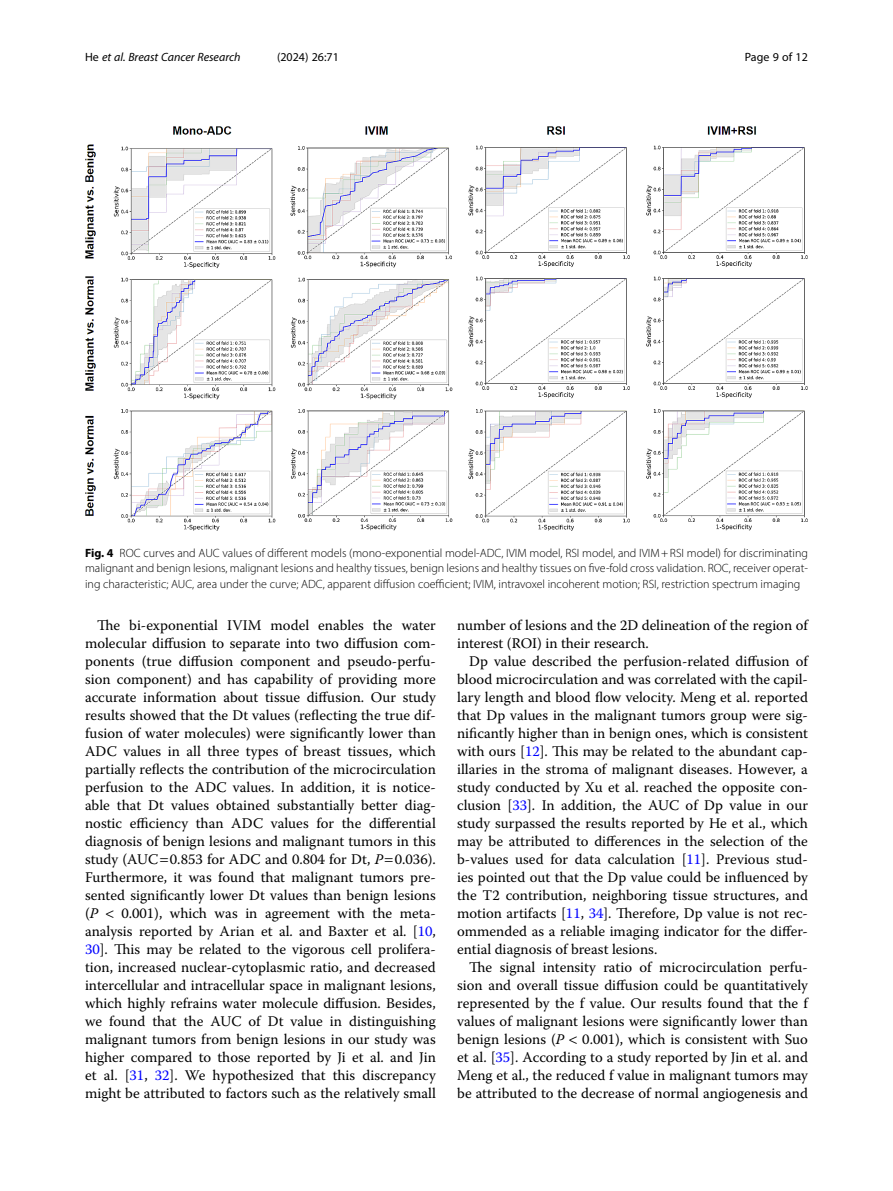
<style>
.page{position:relative;width:893px;height:1191px;background:#fff}
.page>*{position:absolute;margin:0;border:0;box-sizing:border-box;transform-origin:0 0}
.Body_Text_Indent{font:14.7px/18px "Warnock Pro";color:#000;text-align:justify}
.Figure_Caption{font:300 12px/15px "Myriad Pro";color:#000;text-align:justify}
.t1{font:italic 12px "Myriad Pro";color:#000}
.t2{font:12px "Myriad Pro";color:#000}
.s1{font-style:normal}
.s2{font-weight:700}
.s3{font-style:italic}
.s4{color:#00f}
</style>
<div class="page">
<img style="left:85px;top:126px;width:723px;height:404px">
<p class="t1" style="left:85px;top:50px;width:157px"><span class="s1">He</span> et al. Breast Cancer Research</p>
<p class="t2" style="left:277px;top:50px;width:63px">(2024) 26:71</p>
<p class="t2" style="left:745px;top:50px;width:65px">Page 9 of 12</p>
<p class="Figure_Caption" style="left:85px;top:546px;width:724px"><span class="s2">Fig. 4</span> ROC curves and AUC values of different models (mono-exponential model-ADC, IVIM model, RSI model, and IVIM+RSI model) for discriminating malignant and benign lesions, malignant lesions and healthy tissues, benign lesions and healthy tissues on five-fold cross validation. ROC, receiver operat&shy;ing characteristic; AUC, area under the curve; ADC, apparent diffusion coefficient; IVIM, intravoxel incoherent motion; RSI, restriction spectrum imaging</p>
<p class="Body_Text_Indent" style="left:85px;top:616px;width:352px;text-indent:12px">The bi-exponential IVIM model enables the water molecular diffusion to separate into two diffusion com&shy;ponents (true diffusion component and pseudo-perfu&shy;sion component) and has capability of providing more accurate information about tissue diffusion. Our study results showed that the Dt values (reflecting the true dif&shy;fusion of water molecules) were significantly lower than ADC values in all three types of breast tissues, which partially reflects the contribution of the microcirculation perfusion to the ADC values. In addition, it is notice&shy;able that Dt values obtained substantially better diag&shy;nostic efficiency than ADC values for the differential diagnosis of benign lesions and malignant tumors in this study (AUC 0.853 for ADC and 0.804 for Dt, <span class="s3">P</span> 0.036).<br>Furthermore, it was found that malignant tumors pre&shy;sented significantly lower Dt values than benign lesions (<span class="s3">P</span></p>
<p class="Body_Text_Indent" style="left:85px;top:904px;width:352px;text-indent:36px">0.001), which was in agreement with the meta&shy;analysis reported by Arian et al. and Baxter et al. [<span class="s4">10</span>, <span class="s4">30</span>]. This may be related to the vigorous cell prolifera&shy;tion, increased nuclear-cytoplasmic ratio, and decreased intercellular and intracellular space in malignant lesions, which highly refrains water molecule diffusion. Besides, we found that the AUC of Dt value in distinguishing malignant tumors from benign lesions in our study was higher compared to those reported by Ji et al. and Jin et al. [<span class="s4">31</span>, <span class="s4">32</span>]. We hypothesized that this discrepancy might be attributed to factors such as the relatively small</p>
<p class="Body_Text_Indent" style="left:457px;top:616px;width:352px">number of lesions and the 2D delineation of the region of interest (ROI) in their research.</p>
<p class="Body_Text_Indent" style="left:457px;top:652px;width:352px;text-indent:12px">Dp value described the perfusion-related diffusion of blood microcirculation and was correlated with the capil&shy;lary length and blood flow velocity. Meng et al. reported that Dp values in the malignant tumors group were sig&shy;nificantly higher than in benign ones, which is consistent with ours [<span class="s4">12</span>]. This may be related to the abundant cap&shy;illaries in the stroma of malignant diseases. However, a study conducted by Xu et al. reached the opposite con&shy;clusion [<span class="s4">33</span>]. In addition, the AUC of Dp value in our study surpassed the results reported by He et al., which may be attributed to differences in the selection of the b-values used for data calculation [<span class="s4">11</span>]. Previous stud&shy;ies pointed out that the Dp value could be influenced by the T2 contribution, neighboring tissue structures, and motion artifacts [<span class="s4">11</span>, <span class="s4">34</span>]. Therefore, Dp value is not rec&shy;ommended as a reliable imaging indicator for the differ&shy;ential diagnosis of breast lesions.</p>
<p class="Body_Text_Indent" style="left:457px;top:958px;width:352px;text-indent:12px">The signal intensity ratio of microcirculation perfu&shy;sion and overall tissue diffusion could be quantitatively represented by the f value. Our results found that the f values of malignant lesions were significantly lower than benign lesions (<span class="s3">P</span> 0.001), which is consistent with Suo et al. [<span class="s4">35</span>]. According to a study reported by Jin et al. and Meng et al., the reduced f value in malignant tumors may be attributed to the decrease of normal angiogenesis and</p>
</div>
